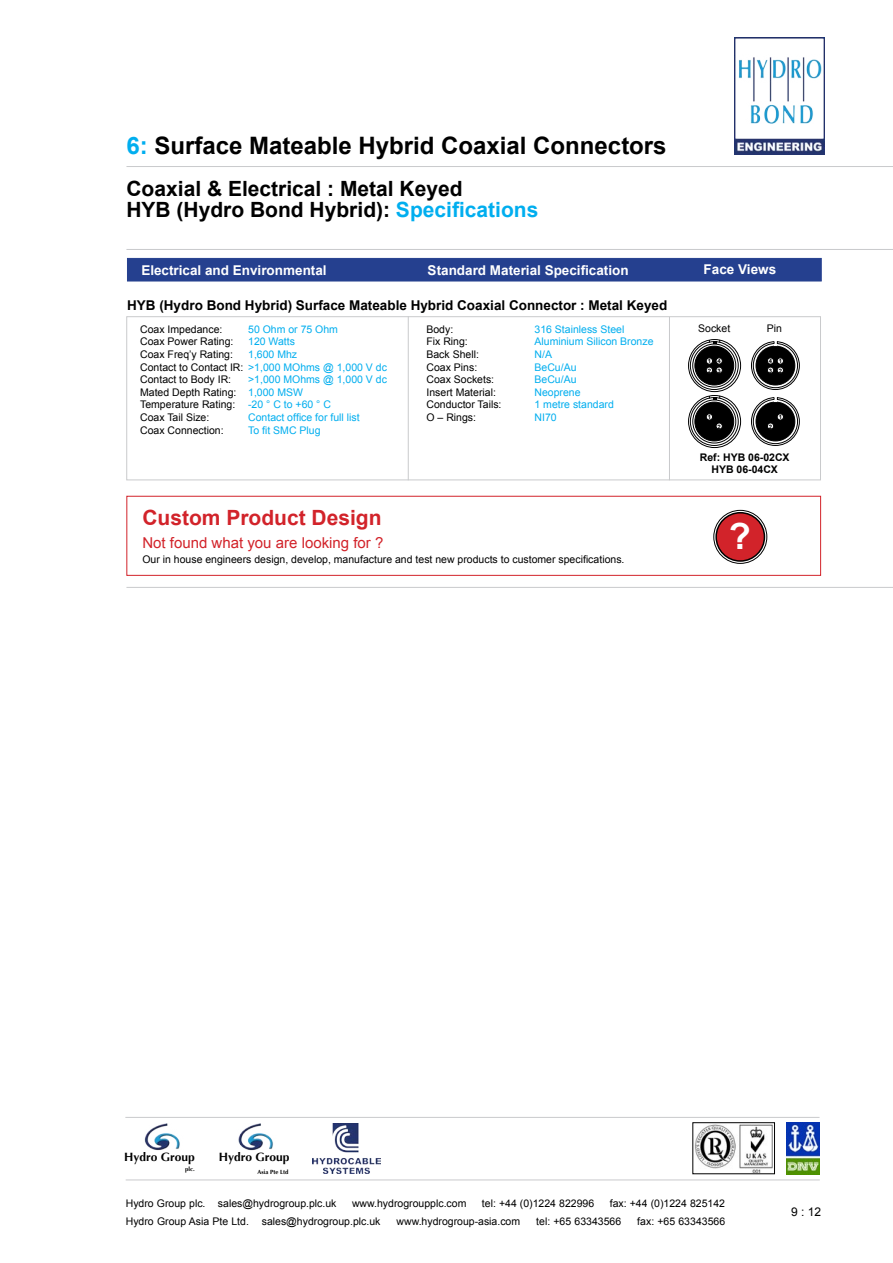
<style>
.page{position:relative;width:893px;height:1263px;background:#fff}
.page>*{position:absolute;margin:0;border:0;box-sizing:border-box;transform-origin:0 0}
.t1{font:700 36px "Arial";color:#fff}
.t2{font:700 24px "Arial";color:#000}
.t3{font:700 21px/21px "Arial";color:#000}
.t4{font:700 21px "Arial";color:#d2232a}
.t5{font:15px "Arial";color:#d2232a}
.t6{font:700 13.5px "Arial";color:#000}
.t7{font:700 13.5px "Arial";color:#fff}
.t8{font:700 12px "Optima";color:#000}
.t9{font:12px "Arial";color:#000}
.t10{font:10.5px/12.6px "Arial";color:#000}
.t11{font:10.5px "Arial";color:#00aeef}
.t12{font:700 10.5px/12.6px "Arial";color:#000;text-align:center}
.t13{font:700 6px "Optima";color:#000}
.t14{font:700 6px/9.3px "Arial";color:#000}
.s1{color:#00aeef}
</style>
<div class="page">
<div style="left:127px;top:258px;width:695px;height:23px;background:#25408f"></div>
<hr style="left:126px;top:249px;width:767px;height:1px;background:#c9cacc">
<hr style="left:126px;top:587px;width:767px;height:1px;background:#c9cacc">
<div style="left:126px;top:496px;width:695px;height:80px;border:1px solid #d2232a"></div>
<div style="left:126px;top:316px;width:695px;height:164px;border:1px solid #c9cacc"></div>
<hr style="left:669px;top:317px;width:1px;height:163px;background:#c9cacc">
<hr style="left:408px;top:316px;width:1px;height:164px;background:#c9cacc">
<svg style="left:688px;top:340px;width:53px;height:52px"></svg>
<div style="left:688px;top:339px;width:53px;height:53px;border:1px solid #000;border-radius:50%"></div>
<svg style="left:751px;top:342px;width:48px;height:47px"></svg>
<div style="left:751px;top:341px;width:49px;height:49px;border:1px solid #000;border-radius:50%"></div>
<svg style="left:753px;top:343px;width:44px;height:45px"></svg>
<div style="left:753px;top:343px;width:45px;height:45px;border:1px solid #000;border-radius:50%"></div>
<div style="left:756px;top:346px;width:39px;height:39px;background:#000;border-radius:50%"></div>
<div style="left:756px;top:346px;width:39px;height:39px;border:1px solid #000;border-radius:50%"></div>
<div style="left:777px;top:357px;width:7px;height:7px;border:1px solid #000;border-radius:50%"></div>
<div style="left:767px;top:358px;width:7px;height:6px;background:#fff;border-radius:50%"></div>
<div style="left:767px;top:357px;width:7px;height:7px;border:1px solid #000;border-radius:50%"></div>
<svg style="left:777px;top:358px;width:6px;height:14px"></svg>
<div style="left:777px;top:367px;width:7px;height:7px;border:1px solid #000;border-radius:50%"></div>
<div style="left:767px;top:367px;width:7px;height:6px;background:#fff;border-radius:50%"></div>
<div style="left:767px;top:367px;width:7px;height:7px;border:1px solid #000;border-radius:50%"></div>
<svg style="left:774px;top:341px;width:4px;height:4px"></svg>
<svg style="left:690px;top:342px;width:48px;height:47px"></svg>
<div style="left:690px;top:341px;width:49px;height:49px;border:1px solid #000;border-radius:50%"></div>
<svg style="left:688px;top:395px;width:53px;height:53px"></svg>
<div style="left:688px;top:395px;width:53px;height:53px;border:1px solid #000;border-radius:50%"></div>
<svg style="left:751px;top:398px;width:48px;height:47px"></svg>
<div style="left:751px;top:397px;width:49px;height:49px;border:1px solid #000;border-radius:50%"></div>
<svg style="left:753px;top:399px;width:44px;height:45px"></svg>
<div style="left:753px;top:399px;width:45px;height:45px;border:1px solid #000;border-radius:50%"></div>
<div style="left:756px;top:402px;width:39px;height:39px;background:#000;border-radius:50%"></div>
<div style="left:756px;top:402px;width:39px;height:39px;border:1px solid #000;border-radius:50%"></div>
<div style="left:777px;top:413px;width:7px;height:7px;border:1px solid #000;border-radius:50%"></div>
<div style="left:767px;top:423px;width:7px;height:6px;background:#fff;border-radius:50%"></div>
<div style="left:767px;top:423px;width:7px;height:7px;border:1px solid #000;border-radius:50%"></div>
<svg style="left:774px;top:397px;width:4px;height:4px"></svg>
<svg style="left:690px;top:398px;width:48px;height:47px"></svg>
<div style="left:690px;top:397px;width:49px;height:49px;border:1px solid #000;border-radius:50%"></div>
<svg style="left:693px;top:400px;width:43px;height:43px"></svg>
<div style="left:692px;top:400px;width:44px;height:43px;border:1px solid #000;border-radius:50%"></div>
<svg style="left:709px;top:396px;width:11px;height:4px"></svg>
<div style="left:695px;top:402px;width:39px;height:39px;background:#000;border-radius:50%"></div>
<div style="left:694px;top:402px;width:40px;height:39px;border:1px solid #000;border-radius:50%"></div>
<div style="left:706px;top:413px;width:7px;height:7px;border:1px solid #000;border-radius:50%"></div>
<svg style="left:706px;top:414px;width:15px;height:14px"></svg>
<div style="left:716px;top:423px;width:7px;height:7px;border:1px solid #000;border-radius:50%"></div>
<svg style="left:693px;top:344px;width:43px;height:43px"></svg>
<div style="left:692px;top:344px;width:44px;height:43px;border:1px solid #000;border-radius:50%"></div>
<svg style="left:709px;top:340px;width:11px;height:4px"></svg>
<div style="left:695px;top:346px;width:39px;height:39px;background:#000;border-radius:50%"></div>
<div style="left:694px;top:346px;width:40px;height:39px;border:1px solid #000;border-radius:50%"></div>
<div style="left:716px;top:357px;width:7px;height:7px;border:1px solid #000;border-radius:50%"></div>
<div style="left:706px;top:357px;width:7px;height:7px;border:1px solid #000;border-radius:50%"></div>
<div style="left:716px;top:367px;width:7px;height:7px;border:1px solid #000;border-radius:50%"></div>
<svg style="left:706px;top:358px;width:16px;height:15px"></svg>
<div style="left:706px;top:367px;width:7px;height:7px;border:1px solid #000;border-radius:50%"></div>
<hr style="left:126px;top:166px;width:767px;height:1px;background:#c9cacc">
<img style="left:734px;top:38px;width:91px;height:116px">
<svg style="left:714px;top:510px;width:53px;height:53px"></svg>
<div style="left:713px;top:510px;width:54px;height:54px;border:1px solid #000;border-radius:50%"></div>
<div style="left:716px;top:513px;width:48px;height:48px;background:#d2232a;border-radius:50%"></div>
<div style="left:715px;top:512px;width:50px;height:50px;border:2px solid #000;border-radius:50%"></div>
<hr style="left:126px;top:1180px;width:694px;height:1px;background:#c9cacc">
<img style="left:313px;top:1123px;width:67px;height:50px">
<img style="left:144px;top:1123px;width:36px;height:28px">
<img style="left:238px;top:1123px;width:35px;height:28px">
<hr style="left:125px;top:1117px;width:694px;height:1px;background:#c9cacc">
<img style="left:787px;top:1123px;width:32px;height:51px">
<img style="left:695px;top:1124px;width:78px;height:48px">
<div style="left:693px;top:1122px;width:82px;height:52px;border:1px solid #000"></div>
<h2 class="t2" style="left:126px;top:130px;width:542px"><span class="s1">6:</span> Surface Mateable Hybrid Coaxial Connectors</h2>
<h3 class="t3" style="left:126px;top:179px;width:413px">Coaxial &amp; Electrical : Metal Keyed<br>HYB (Hydro Bond Hybrid): <span class="s1">Specifications</span></h3>
<p class="t7" style="left:141px;top:261px;width:187px">Electrical and Environmental</p>
<p class="t7" style="left:428px;top:261px;width:203px">Standard Material Specification</p>
<p class="t7" style="left:704px;top:260px;width:74px">Face Views</p>
<p class="t6" style="left:127px;top:296px;width:542px">HYB (Hydro Bond Hybrid) Surface Mateable Hybrid Coaxial Connector : Metal Keyed</p>
<p class="t10" style="left:140px;top:323px;width:84px">Coax Impedance:</p>
<p class="t11" style="left:248px;top:322px;width:91px">50 Ohm or 75 Ohm</p>
<p class="t10" style="left:140px;top:335px;width:95px">Coax Power Rating:</p>
<p class="t11" style="left:248px;top:335px;width:48px">120 Watts</p>
<p class="t10" style="left:140px;top:348px;width:94px">Coax Freq’y Rating:</p>
<p class="t10" style="left:140px;top:348px;width:248px;text-indent:108px"><span class="s1">1,600 Mhz<br></span>Contact to Contact IR: <span class="s1">&gt;1,000 MOhms @ 1,000 V dc<br></span>Contact to Body IR:</p>
<p class="t10" style="left:140px;top:373px;width:248px;text-indent:108px"><span class="s1">&gt;1,000 MOhms @ 1,000 V dc<br></span>Mated Depth Rating: <span class="s1">1,000 MSW<br></span>Temperature Rating: <span class="s1">-20 ° C to +60 ° C<br></span>Coax Tail Size:</p>
<p class="t11" style="left:248px;top:410px;width:113px">Contact office for full list</p>
<p class="t10" style="left:140px;top:424px;width:85px">Coax Connection:</p>
<p class="t11" style="left:248px;top:423px;width:74px">To fit SMC Plug</p>
<h3 class="t4" style="left:142px;top:504px;width:241px">Custom Product Design</h3>
<p class="t10" style="left:426px;top:323px;width:28px">Body:</p>
<p class="t11" style="left:534px;top:322px;width:91px">316 Stainless Steel</p>
<p class="t10" style="left:426px;top:335px;width:43px">Fix Ring:</p>
<p class="t11" style="left:534px;top:335px;width:121px">Aluminium Silicon Bronze</p>
<p class="t10" style="left:426px;top:348px;width:54px">Back Shell:</p>
<p class="t11" style="left:534px;top:347px;width:19px">N/A</p>
<p class="t10" style="left:426px;top:361px;width:52px">Coax Pins:</p>
<p class="t11" style="left:534px;top:360px;width:44px">BeCu/Au</p>
<p class="t10" style="left:426px;top:373px;width:69px">Coax Sockets:</p>
<p class="t11" style="left:534px;top:373px;width:44px">BeCu/Au</p>
<p class="t10" style="left:426px;top:386px;width:71px">Insert Material:</p>
<p class="t11" style="left:534px;top:385px;width:48px">Neoprene</p>
<p class="t10" style="left:426px;top:398px;width:77px">Conductor Tails:</p>
<p class="t11" style="left:534px;top:398px;width:81px">1 metre standard</p>
<p class="t10" style="left:426px;top:411px;width:51px">O – Rings:</p>
<p class="t11" style="left:534px;top:410px;width:24px">NI70</p>
<h3 class="t5" style="left:142px;top:533px;width:242px">Not found what you are looking for ?</h3>
<p class="t10" style="left:142px;top:553px;width:484px">Our in house engineers design, develop, manufacture and test new products to customer specifications.</p>
<p class="t10" style="left:698px;top:322px;width:34px">Socket</p>
<p class="t10" style="left:767px;top:322px;width:17px">Pin</p>
<p class="t14" style="left:708px;top:357px;width:15px">1 4<br>2 3</p>
<p class="t14" style="left:769px;top:357px;width:15px">4 1<br>3 2</p>
<p class="t14" style="left:708px;top:413px;width:5px">1</p>
<p class="t14" style="left:779px;top:413px;width:5px">1</p>
<p class="t14" style="left:718px;top:422px;width:5px">2</p>
<p class="t14" style="left:769px;top:422px;width:5px">2</p>
<p class="t12" style="left:700px;top:451px;width:91px">Ref: HYB 06-02CX<br>HYB 06-04CX</p>
<h1 class="t1" style="left:729px;top:513px;width:23px">?</h1>
<p class="t8" style="left:124px;top:1150px;width:72px">Hydro Group</p>
<p class="t8" style="left:219px;top:1150px;width:72px">Hydro Group</p>
<p class="t13" style="left:185px;top:1165px;width:11px">plc.</p>
<p class="t13" style="left:258px;top:1168px;width:33px">Asia Pte Ltd</p>
<p class="t10" style="left:126px;top:1197px;width:212px">Hydro Group plc. sales@hydrogroup.plc.uk</p>
<p class="t10" style="left:352px;top:1197px;width:116px">www.hydrogroupplc.com</p>
<p class="t10" style="left:482px;top:1197px;width:114px">tel: +44 (0)1224 822996</p>
<p class="t10" style="left:610px;top:1197px;width:117px">fax: +44 (0)1224 825142</p>
<p class="t10" style="left:126px;top:1215px;width:256px">Hydro Group Asia Pte Ltd. sales@hydrogroup.plc.uk</p>
<p class="t10" style="left:396px;top:1215px;width:125px">www.hydrogroup-asia.com</p>
<p class="t10" style="left:536px;top:1215px;width:86px">tel: +65 63343566</p>
<p class="t10" style="left:637px;top:1215px;width:89px">fax: +65 63343566</p>
<p class="t9" style="left:791px;top:1204px;width:32px">9 : 12</p>
</div>
